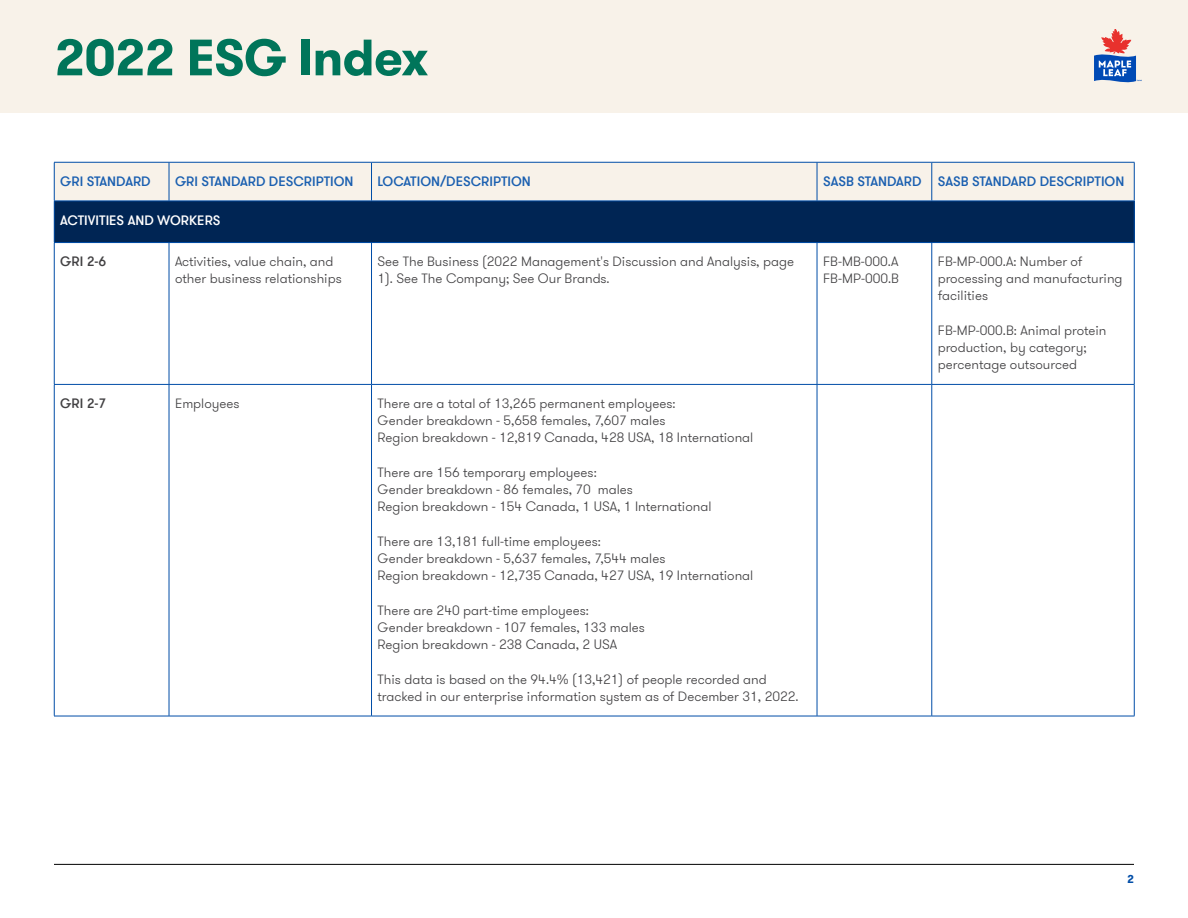
<style>
.page{position:relative;width:1188px;height:918px;background:#fff}
.page>*{position:absolute;margin:0;border:0;box-sizing:border-box;transform-origin:0 0}
.t1{font:700 51px "GT Walsheim";letter-spacing:-.02em;color:#00755a}
.Table_Text{font:300 13.5px/17.2px "GT Walsheim";color:#414042}
.Table_Head{font:500 13.5px "GT Walsheim";color:#1a5fb0}
.Table_Section{font:500 13.5px "GT Walsheim";color:#fff}
.Table_Disclosure{font:500 13.5px "GT Walsheim";color:#414042}
.t2{font:700 11.25px "GT Walsheim";color:#004da7}
</style>
<div class="page">
<div style="left:0;top:0;width:1188px;height:112px;background:#f8f2e9"></div>
<svg style="left:1094px;top:29px;width:48px;height:53px"></svg>
<hr style="left:54px;top:864px;width:1080px;height:1px;background:#000">
<div style="left:55px;top:163px;width:1079px;height:38px;background:#f8f2e9"></div>
<div style="left:54px;top:201px;width:1080px;height:42px;background:#002554"></div>
<hr style="left:54px;top:716px;width:115px;height:1px;background:#004da7">
<hr style="left:169px;top:716px;width:203px;height:1px;background:#004da7">
<hr style="left:372px;top:716px;width:445px;height:1px;background:#004da7">
<hr style="left:817px;top:716px;width:115px;height:1px;background:#004da7">
<hr style="left:932px;top:716px;width:203px;height:1px;background:#004da7">
<hr style="left:54px;top:162px;width:115px;height:1px;background:#004da7">
<hr style="left:54px;top:163px;width:1px;height:38px;background:#004da7">
<hr style="left:169px;top:162px;width:203px;height:1px;background:#004da7">
<hr style="left:372px;top:162px;width:445px;height:1px;background:#004da7">
<hr style="left:817px;top:162px;width:115px;height:1px;background:#004da7">
<hr style="left:932px;top:162px;width:203px;height:1px;background:#004da7">
<hr style="left:1134px;top:163px;width:1px;height:38px;background:#004da7">
<hr style="left:54px;top:201px;width:115px;height:1px;background:#004da7">
<hr style="left:169px;top:201px;width:203px;height:1px;background:#004da7">
<hr style="left:372px;top:201px;width:445px;height:1px;background:#004da7">
<hr style="left:817px;top:201px;width:115px;height:1px;background:#004da7">
<hr style="left:932px;top:201px;width:203px;height:1px;background:#004da7">
<hr style="left:169px;top:163px;width:1px;height:38px;background:#004da7">
<hr style="left:371px;top:163px;width:1px;height:38px;background:#004da7">
<hr style="left:817px;top:163px;width:1px;height:38px;background:#004da7">
<hr style="left:932px;top:163px;width:1px;height:38px;background:#004da7">
<hr style="left:1134px;top:201px;width:1px;height:41px;background:#004da7">
<hr style="left:371px;top:243px;width:1px;height:141px;background:#004da7">
<hr style="left:817px;top:243px;width:1px;height:141px;background:#004da7">
<hr style="left:932px;top:243px;width:1px;height:141px;background:#004da7">
<hr style="left:371px;top:385px;width:1px;height:331px;background:#004da7">
<hr style="left:817px;top:385px;width:1px;height:331px;background:#004da7">
<hr style="left:932px;top:385px;width:1px;height:331px;background:#004da7">
<hr style="left:169px;top:243px;width:1px;height:141px;background:#004da7">
<hr style="left:1134px;top:243px;width:1px;height:141px;background:#004da7">
<hr style="left:169px;top:385px;width:1px;height:331px;background:#004da7">
<hr style="left:1134px;top:385px;width:1px;height:331px;background:#004da7">
<hr style="left:54px;top:243px;width:1px;height:141px;background:#004da7">
<hr style="left:54px;top:384px;width:115px;height:1px;background:#004da7">
<hr style="left:54px;top:385px;width:1px;height:331px;background:#004da7">
<hr style="left:169px;top:384px;width:203px;height:1px;background:#004da7">
<hr style="left:372px;top:384px;width:445px;height:1px;background:#004da7">
<hr style="left:817px;top:384px;width:115px;height:1px;background:#004da7">
<hr style="left:932px;top:384px;width:203px;height:1px;background:#004da7">
<hr style="left:54px;top:201px;width:1px;height:41px;background:#004da7">
<hr style="left:54px;top:242px;width:115px;height:1px;background:#004da7">
<hr style="left:169px;top:242px;width:203px;height:1px;background:#004da7">
<hr style="left:372px;top:242px;width:445px;height:1px;background:#004da7">
<hr style="left:817px;top:242px;width:115px;height:1px;background:#004da7">
<hr style="left:932px;top:242px;width:203px;height:1px;background:#004da7">
<h1 class="t1" style="left:54px;top:25px;width:375px">2022 ESG Index</h1>
<p class="Table_Head" style="left:60px;top:173px;width:92px">GRI STANDARD</p>
<p class="Table_Head" style="left:175px;top:173px;width:180px">GRI STANDARD DESCRIPTION</p>
<p class="Table_Head" style="left:378px;top:173px;width:155px">LOCATION/DESCRIPTION</p>
<p class="Table_Head" style="left:823px;top:173px;width:100px">SASB STANDARD</p>
<p class="Table_Head" style="left:938px;top:173px;width:188px">SASB STANDARD DESCRIPTION</p>
<p class="Table_Section" style="left:60px;top:211px;width:162px">ACTIVITIES AND WORKERS</p>
<p class="Table_Disclosure" style="left:60px;top:253px;width:48px">GRI 2-6</p>
<p class="Table_Text" style="left:175px;top:253px;width:168px">Activities, value chain, and other business relationships</p>
<p class="Table_Text" style="left:378px;top:253px;width:418px">See The Business (2022 Management's Discussion and Analysis, page<br>1). See The Company; See Our Brands.</p>
<p class="Table_Text" style="left:823px;top:253px;width:78px">FB-MB-000.A<br>FB-MP-000.B</p>
<p class="Table_Text" style="left:938px;top:253px;width:186px">FB-MP-000.A: Number of processing and manufacturing facilities</p>
<p class="Table_Text" style="left:938px;top:322px;width:170px">FB-MP-000.B: Animal protein production, by category; percentage outsourced</p>
<p class="Table_Disclosure" style="left:60px;top:395px;width:48px">GRI 2-7</p>
<p class="Table_Text" style="left:175px;top:395px;width:66px">Employees</p>
<p class="Table_Text" style="left:378px;top:395px;width:377px">There are a total of 13,265 permanent employees:<br>Gender breakdown - 5,658 females, 7,607 males<br>Region breakdown - 12,819 Canada, 428 USA, 18 International</p>
<p class="Table_Text" style="left:378px;top:464px;width:336px">There are 156 temporary employees:<br>Gender breakdown - 86 females, 70 males<br>Region breakdown - 154 Canada, 1 USA, 1 International</p>
<p class="Table_Text" style="left:378px;top:533px;width:377px">There are 13,181 full-time employees:<br>Gender breakdown - 5,637 females, 7,544 males<br>Region breakdown - 12,735 Canada, 427 USA, 19 International</p>
<p class="Table_Text" style="left:378px;top:602px;width:269px">There are 240 part-time employees:<br>Gender breakdown - 107 females, 133 males<br>Region breakdown - 238 Canada, 2 USA</p>
<p class="Table_Text" style="left:378px;top:671px;width:423px">This data is based on the 94.4% (13,421) of people recorded and tracked in our enterprise information system as of December 31, 2022.</p>
<p class="t2" style="left:1127px;top:872px;width:8px">2</p>
</div>
